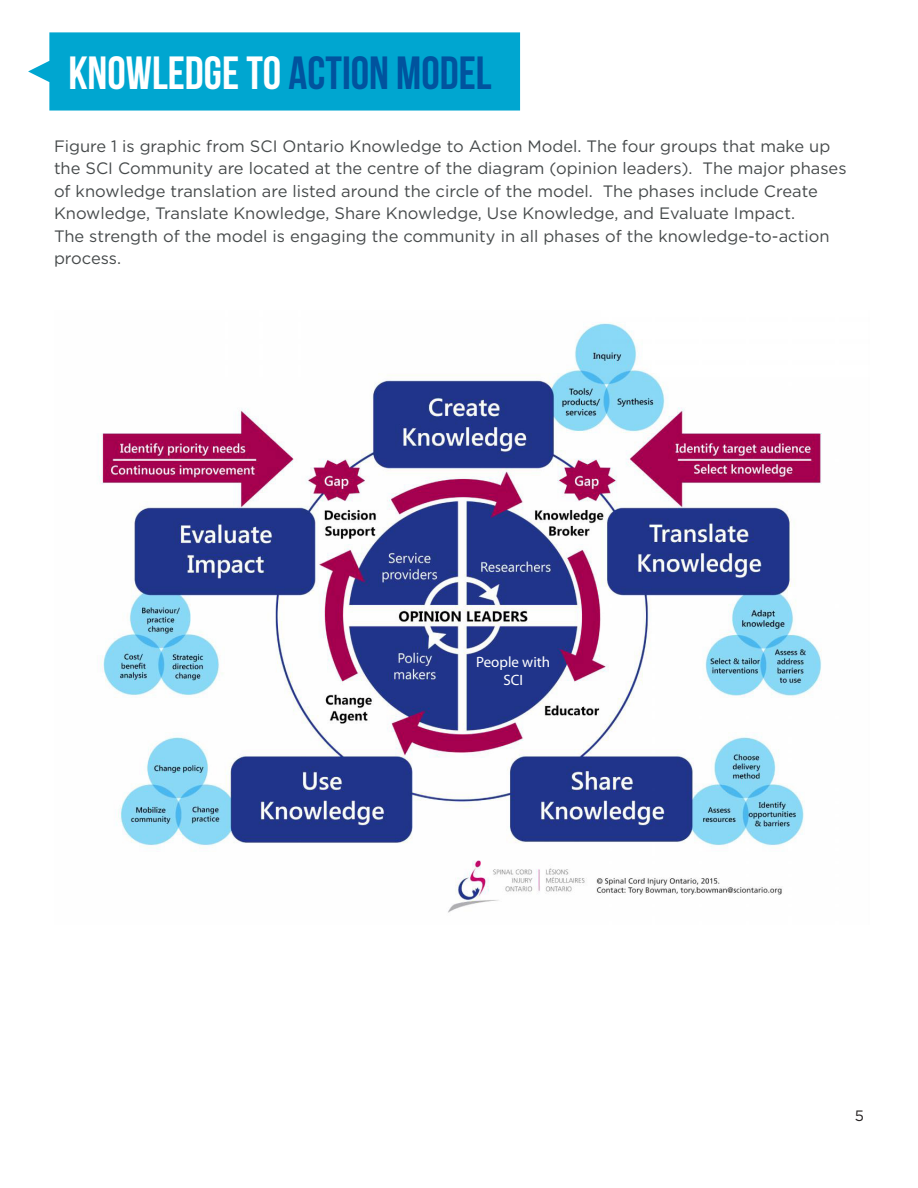
<style>
.page{position:relative;width:918px;height:1188px;background:#fff}
.page>*{position:absolute;margin:0;border:0;box-sizing:border-box;transform-origin:0 0}
.t1{font:700 46.5px "Bebas Neue";color:#fff}
.t2{font:16.5px/22.5px "Gotham";color:#464a4b}
.t3{font:15px/18px "Myriad Pro";color:#fff;text-align:center}
.t4{font:15px "Gotham";color:#231f20}
.s1{color:#01539e}
</style>
<div class="page">
<div style="left:28px;top:32px;width:492px;height:79px;background:#00a6d0"></div>
<img style="left:99px;top:322px;width:723px;height:591px">
<div style="left:474px;top:656px;width:78px;height:30px;background:#20348a"></div>
<h1 class="t1" style="left:68px;top:47px;width:425px">KNOWLEDGE TO <span class="s1">ACTION MODEL</span></h1>
<p class="t2" style="left:54px;top:134px;width:794px">Figure 1 is graphic from SCI Ontario Knowledge to Action Model. The four groups that make up the SCI Community are located at the centre of the diagram (opinion leaders). The major phases of knowledge translation are listed around the circle of the model. The phases include Create Knowledge, Translate Knowledge, Share Knowledge, Use Knowledge, and Evaluate Impact.<br>The strength of the model is engaging the community in all phases of the knowledge-to-action process.</p>
<p class="t3" style="left:476px;top:653px;width:75px">People with<br>SCI</p>
<p class="t4" style="left:855px;top:1106px;width:11px">5</p>
</div>
